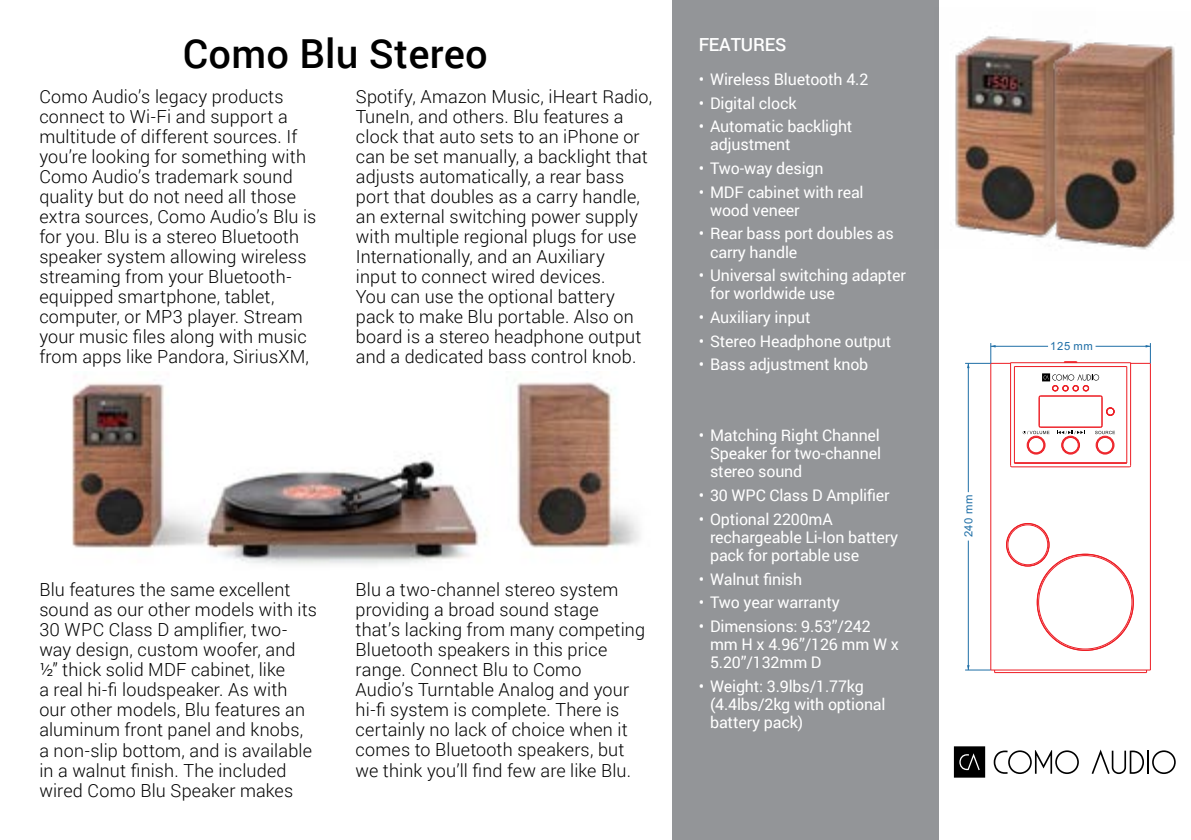
<style>
.page{position:relative;width:1191px;height:840px;background:#fff}
.page>*{position:absolute;margin:0;border:0;box-sizing:border-box;transform-origin:0 0}
.t1{font:500 40px "Roboto";letter-spacing:.005em;color:#000}
.t2{font:300 18px/20px "Roboto";letter-spacing:.01em;color:#000}
.t3{font:500 18px "Roboto";letter-spacing:-.01em;color:#fff}
.t4{font:16px/18px "Roboto";letter-spacing:-.01em;color:#fff}
.t5{font:11.2px "Arial";letter-spacing:.055em;color:#1e6ea6}
</style>
<div class="page">
<div style="left:672px;top:0;width:267px;height:839px;background:#939598"></div>
<img style="left:72px;top:382px;width:568px;height:183px">
<svg style="left:993px;top:750px;width:85px;height:23px"></svg>
<hr style="left:1147px;top:750px;width:2px;height:23px;background:#000">
<svg style="left:1152px;top:750px;width:23px;height:23px"></svg>
<svg style="left:1091px;top:749px;width:53px;height:24px"></svg>
<svg style="left:954px;top:746px;width:31px;height:31px"></svg>
<hr style="left:994px;top:671px;width:152px;height:1px;background:#ed1d24">
<hr style="left:990px;top:669px;width:160px;height:1px;background:#ed1d24">
<hr style="left:990px;top:363px;width:1px;height:306px;background:#ed1d24">
<hr style="left:1010px;top:362px;width:1px;height:103px;background:#ed1d24">
<hr style="left:1014px;top:366px;width:1px;height:97px;background:#ed1d24">
<hr style="left:1126px;top:366px;width:1px;height:97px;background:#ed1d24">
<hr style="left:1011px;top:466px;width:118px;height:1px;background:#ed1d24">
<hr style="left:1130px;top:362px;width:1px;height:103px;background:#ed1d24">
<hr style="left:1150px;top:363px;width:1px;height:306px;background:#ed1d24">
<hr style="left:1014px;top:366px;width:112px;height:1px;background:#ed1d24">
<hr style="left:1010px;top:362px;width:120px;height:1px;background:#ed1d24">
<div style="left:1006px;top:523px;width:43px;height:43px;border:1px solid #ed1d24;border-radius:50%"></div>
<div style="left:1006px;top:523px;width:43px;height:42px;border:1px solid #ed1d24;border-radius:50%"></div>
<div style="left:1007px;top:524px;width:40px;height:40px;border:1px solid #ed1d24;border-radius:50%"></div>
<div style="left:1027px;top:436px;width:18px;height:18px;border:1px solid #ed1d24;border-radius:50%"></div>
<div style="left:1027px;top:436px;width:17px;height:17px;border:1px solid #ed1d24;border-radius:50%"></div>
<div style="left:1028px;top:437px;width:15px;height:15px;border:1px solid #ed1d24;border-radius:50%"></div>
<div style="left:1061px;top:436px;width:18px;height:18px;border:1px solid #ed1d24;border-radius:50%"></div>
<div style="left:1062px;top:436px;width:17px;height:17px;border:1px solid #ed1d24;border-radius:50%"></div>
<div style="left:1062px;top:437px;width:16px;height:15px;border:1px solid #ed1d24;border-radius:50%"></div>
<svg style="left:1064px;top:361px;width:13px;height:1px"></svg>
<div style="left:1096px;top:436px;width:18px;height:18px;border:1px solid #ed1d24;border-radius:50%"></div>
<div style="left:1096px;top:436px;width:17px;height:17px;border:1px solid #ed1d24;border-radius:50%"></div>
<div style="left:1097px;top:437px;width:15px;height:15px;border:1px solid #ed1d24;border-radius:50%"></div>
<hr style="left:1014px;top:462px;width:112px;height:1px;background:#ed1d24">
<svg style="left:1022px;top:373px;width:93px;height:61px"></svg>
<hr style="left:1095px;top:346px;width:55px;height:1px;background:#1e6ea6">
<svg style="left:1130px;top:343px;width:21px;height:21px"></svg>
<hr style="left:990px;top:346px;width:58px;height:1px;background:#1e6ea6">
<hr style="left:968px;top:540px;width:1px;height:129px;background:#1e6ea6">
<svg style="left:965px;top:665px;width:30px;height:7px"></svg>
<hr style="left:968px;top:363px;width:1px;height:129px;background:#1e6ea6">
<svg style="left:965px;top:343px;width:45px;height:25px"></svg>
<img style="left:955px;top:36px;width:77px;height:200px">
<img style="left:1032px;top:38px;width:143px;height:212px">
<h1 class="t1" style="left:183px;top:25px;width:306px">Como Blu Stereo</h1>
<p class="t3" style="left:698px;top:32px;width:89px">FEATURES</p>
<p class="t4" style="left:698px;top:70px;width:171px">• Wireless Bluetooth 4.2</p>
<p class="t4" style="left:698px;top:93px;width:99px">• Digital clock</p>
<p class="t4" style="left:710px;top:117px;width:144px;text-indent:-11px">• Automatic backlight adjustment</p>
<p class="t4" style="left:698px;top:159px;width:126px">• Two-way design</p>
<p class="t4" style="left:710px;top:182px;width:155px;text-indent:-11px">• MDF cabinet with real wood veneer</p>
<p class="t4" style="left:710px;top:224px;width:185px;text-indent:-11px">• Rear bass port doubles as carry handle</p>
<p class="t4" style="left:710px;top:266px;width:197px;text-indent:-11px">• Universal switching adapter for worldwide use</p>
<p class="t4" style="left:698px;top:307px;width:113px">• Auxiliary input</p>
<p class="t4" style="left:698px;top:331px;width:194px">• Stereo Headphone output</p>
<p class="t4" style="left:698px;top:355px;width:171px">• Bass adjustment knob</p>
<p class="t2" style="left:39px;top:86px;width:278px">Como Audio’s legacy products connect to Wi-Fi and support a multitude of different sources. If you’re looking for something with<br>Como Audio’s trademark sound quality but do not need all those extra sources, Como Audio’s Blu is for you. Blu is a stereo Bluetooth speaker system allowing wireless streaming from your Bluetooth&shy;equipped smartphone, tablet, computer, or MP3 player. Stream your music files along with music from apps like Pandora, SiriusXM,</p>
<p class="t2" style="left:356px;top:85px;width:298px">Spotify, Amazon Music, iHeart Radio, TuneIn, and others. Blu features a clock that auto sets to an iPhone or can be set manually, a backlight that adjusts automatically, a rear bass port that doubles as a carry handle, an external switching power supply with multiple regional plugs for use Internationally, and an Auxiliary<br>input to connect wired devices.<br>You can use the optional battery pack to make Blu portable. Also on board is a stereo headphone output and a dedicated bass control knob.</p>
<p class="t2" style="left:39px;top:579px;width:279px">Blu features the same excellent sound as our other models with its<br>30 WPC Class D amplifier, two&shy;way design, custom woofer, and ½” thick solid MDF cabinet, like<br>a real hi-fi loudspeaker. As with our other models, Blu features an aluminum front panel and knobs, a non-slip bottom, and is available in a walnut finish. The included wired Como Blu Speaker makes</p>
<p class="t2" style="left:355px;top:579px;width:291px">Blu a two-channel stereo system providing a broad sound stage that’s lacking from many competing<br>Bluetooth speakers in this price range. Connect Blu to Como<br>Audio’s Turntable Analog and your hi-fi system is complete. There is certainly no lack of choice when it comes to Bluetooth speakers, but we think you’ll find few are like Blu.</p>
<p class="t4" style="left:710px;top:426px;width:173px;text-align:justify;text-indent:-11px">• Matching Right Channel Speaker for two-channel stereo sound</p>
<p class="t4" style="left:698px;top:485px;width:192px">• 30 WPC Class D Amplifier</p>
<p class="t4" style="left:710px;top:509px;width:190px;text-indent:-11px">• Optional 2200mA rechargeable Li-Ion battery pack for portable use</p>
<p class="t4" style="left:698px;top:569px;width:105px">• Walnut finish</p>
<p class="t4" style="left:698px;top:592px;width:143px">• Two year warranty</p>
<p class="t4" style="left:710px;top:616px;width:190px;text-indent:-11px">• Dimensions: 9.53”/242 mm H x 4.96”/126 mm W x<br>5.20”/132mm D</p>
<p class="t4" style="left:710px;top:676px;width:177px;text-indent:-11px">• Weight: 3.9lbs/1.77kg (4.4lbs/2kg with optional battery pack)</p>
<p class="t5" style="left:961px;top:537px;width:44px;rotate:-90deg">240 mm</p>
<p class="t5" style="left:1050px;top:339px;width:44px">125 mm</p>
</div>
